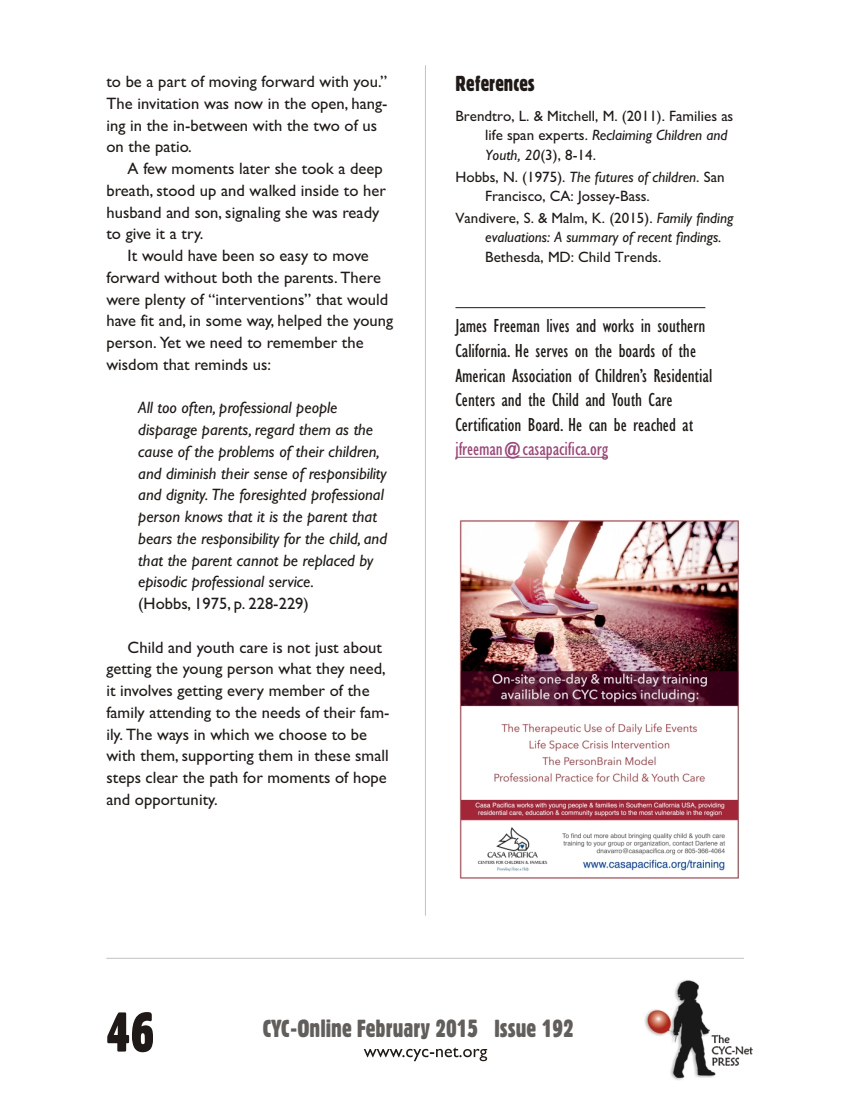
<style>
.page{position:relative;width:851px;height:1107px;background:#fff}
.page>*{position:absolute;margin:0;border:0;box-sizing:border-box;transform-origin:0 0}
.t1{font:54px "Gothic 821 Cn BT";color:#1f1a17}
.t2{font:24px "Gothic 821 Cn BT";color:#615e5c}
.t3{font:21px "Gothic 821 Cn BT";color:#1f1a17}
.t4{font:19.5px/24.6px "Gill Sans MT Condensed";letter-spacing:-.005em;color:#1f1a17}
.t5{font:19.5px "Gill Sans MT Condensed";letter-spacing:-.005em;color:#994778}
.t6{font:16.5px/21.8px "Gill Sans";letter-spacing:.005em;color:#1f1a17}
.t7{font:italic 16.5px/21.8px "Gill Sans";color:#1f1a17}
.t8{font:15px/19.5px "Gill Sans";letter-spacing:.005em;color:#1f1a17}
.t9{font:italic 15px/19.5px "Gill Sans";color:#1f1a17}
.s1{font-style:italic}
.s2{font-style:normal}
</style>
<div class="page">
<hr style="left:455px;top:307px;width:250px;height:1px;background:#1f1a17">
<hr style="left:455px;top:457px;width:153px;height:1px;background:#994778">
<hr style="left:425px;top:65px;width:1px;height:851px;background:#c2c2c2">
<hr style="left:106px;top:958px;width:638px;height:1px;background:#c2c2c2">
<svg style="left:364px;top:1047px;width:123px;height:14px"></svg>
<img style="left:644px;top:980px;width:108px;height:100px">
<img style="left:459px;top:520px;width:280px;height:359px">
<p class="t6" style="left:106px;top:72px;width:283px">to be a part of mov ing for ward with you.”<br>The invi ta tion was now in the open, hang - ing in the in-be tween with the two of us on the patio.</p>
<p class="t6" style="left:106px;top:159px;width:281px;text-indent:21px">A few mo ments later she took a deep breath, stood up and walked in side to her hus band and son, signal ing she was ready to give it a try.</p>
<p class="t6" style="left:106px;top:246px;width:288px;text-indent:21px">It would have been so easy to move<br>for ward with out both the parents. There were plenty of “in terven tions” that would have fit and, in some way, helped the young per son. Yet we need to re mem ber the<br>wis dom that re minds us:</p>
<p class="t7" style="left:138px;top:399px;width:250px">All too often, professional people disparage parents, regard them as the cause of the problems of their children, and diminish their sense of responsibility and dignity. The foresighted professional person knows that it is the parent that bears the responsibility for the child, and that the parent cannot be replaced by episodic professional service.</p>
<p class="t6" style="left:138px;top:594px;width:172px">(Hobbs, 1975, p. 228-229)</p>
<p class="t6" style="left:106px;top:638px;width:285px;text-indent:21px">Child and youth care is not just about get ting the young person what they need, it involves get ting every mem ber of the fam ily at tend ing to the needs of their fam - ily. The ways in which we choose to be with them, sup port ing them in these small steps clear the path for mo ments of hope and op por tu nity.</p>
<p class="t3" style="left:455px;top:75px;width:81px">References</p>
<p class="t8" style="left:485px;top:108px;width:249px;text-indent:-30px">Brendtro, L. &amp; Mitchell, M. (2011). Families as life span experts. <span class="s1">Reclaiming Children and<br>Youth, 20</span>(3), 8-14.</p>
<p class="t8" style="left:485px;top:168px;width:241px;text-indent:-30px">Hobbs, N. (1975). <span class="s1">The futures of children</span>. San<br>Francisco, CA: Jossey-Bass.</p>
<p class="t9" style="left:485px;top:210px;width:250px;text-indent:-30px"><span class="s2">Vandivere, S. &amp; Malm, K. (2015).</span> Family finding evaluations: A summary of recent findings.</p>
<p class="t8" style="left:485px;top:249px;width:177px">Bethesda, MD: Child Trends.</p>
<p class="t4" style="left:455px;top:316px;width:258px">James Freeman lives and works in southern California. He serves on the boards of the American Association of Children’s Residential Centers and the Child and Youth Care Certification Board. He can be reached at</p>
<p class="t5" style="left:455px;top:442px;width:154px">jfreeman@casapacifica.org</p>
<h1 class="t1" style="left:106px;top:1011px;width:50px">46</h1>
<h2 class="t2" style="left:263px;top:1018px;width:313px">CYC-On line Feb ru ary 2015 Issue 192</h2>
</div>
